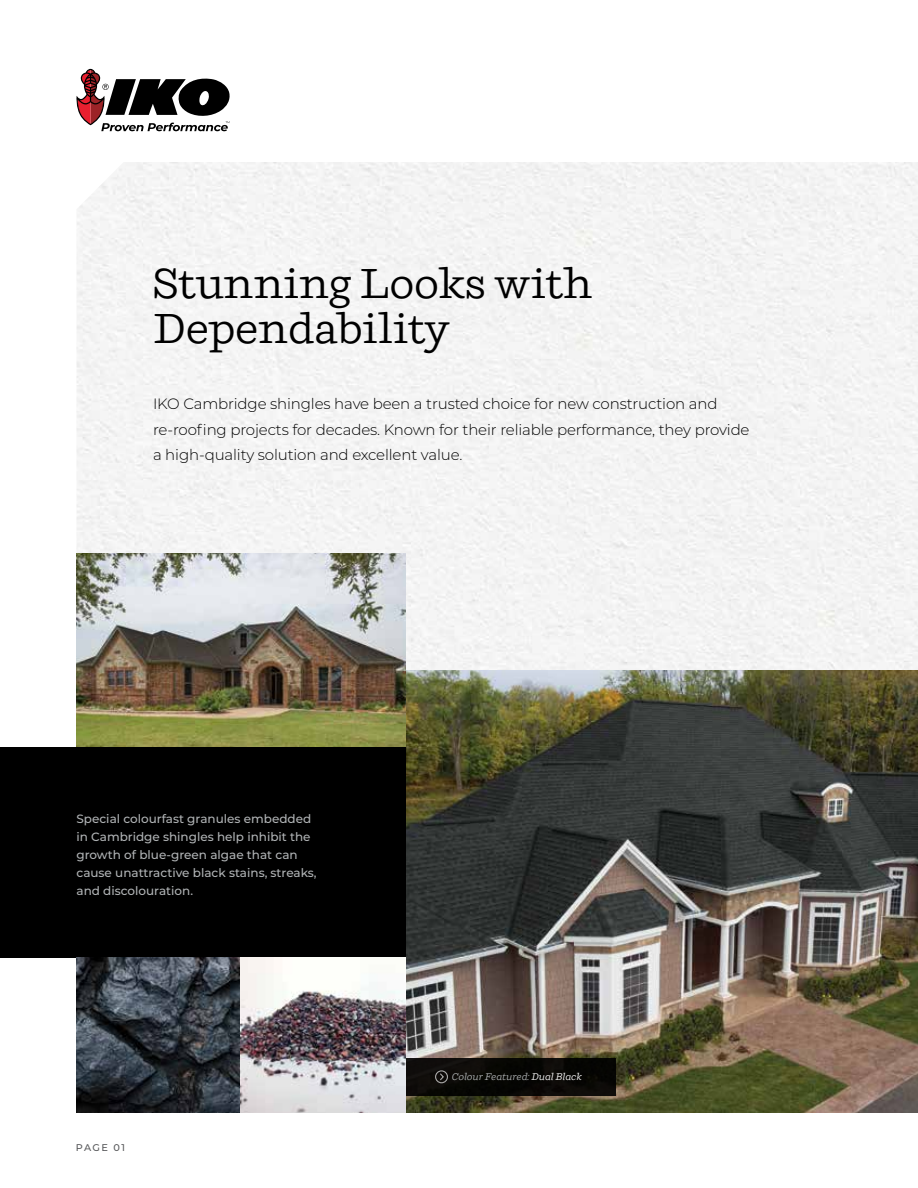
<style>
.page{position:relative;width:918px;height:1188px;background:#fff}
.page>*{position:absolute;margin:0;border:0;box-sizing:border-box;transform-origin:0 0}
.t1{font:42px/45px "Ulises";letter-spacing:-.01em;color:#000}
.t2{font:300 15px/25.5px "Montserrat";letter-spacing:-.01em;color:#000}
.t3{font:500 12px/18px "Montserrat";color:#b1b4b6}
.t4{font:italic 9.75px "Ulises";color:#b1b4b6}
.t5{font:500 9.75px "Montserrat";letter-spacing:.145em;color:#58595b}
.s1{color:#fff}
</style>
<div class="page">
<div style="left:76px;top:162px;width:842px;height:508px;background:#f4f4f4"></div>
<img style="left:405px;top:670px;width:513px;height:442px">
<img style="left:76px;top:554px;width:329px;height:194px">
<div style="left:0;top:748px;width:406px;height:210px;background:#000"></div>
<svg style="left:76px;top:69px;width:154px;height:62px"></svg>
<div style="left:405px;top:1058px;width:211px;height:38px;background:#080804"></div>
<svg style="left:440px;top:1072px;width:5px;height:9px"></svg>
<div style="left:435px;top:1070px;width:13px;height:13px;border:1px solid #fff;border-radius:50%"></div>
<img style="left:76px;top:958px;width:329px;height:154px">
<h1 class="t1" style="left:153px;top:262px;width:442px">Stunning Looks with<br>Dependability</h1>
<p class="t2" style="left:153px;top:391px;width:598px">IKO Cambridge shingles have been a trusted choice for new construction and re-roofing projects for decades. Known for their reliable performance, they provide a high-quality solution and excellent value.</p>
<p class="t3" style="left:76px;top:809px;width:242px">Special colourfast granules embedded in Cambridge shingles help inhibit the growth of blue-green algae that can cause unattractive black stains, streaks, and discolouration.</p>
<p class="t5" style="left:76px;top:1141px;width:51px">PAGE 01</p>
<p class="t4" style="left:452px;top:1071px;width:131px">Colour Featured: <span class="s1">Dual Black</span></p>
</div>
